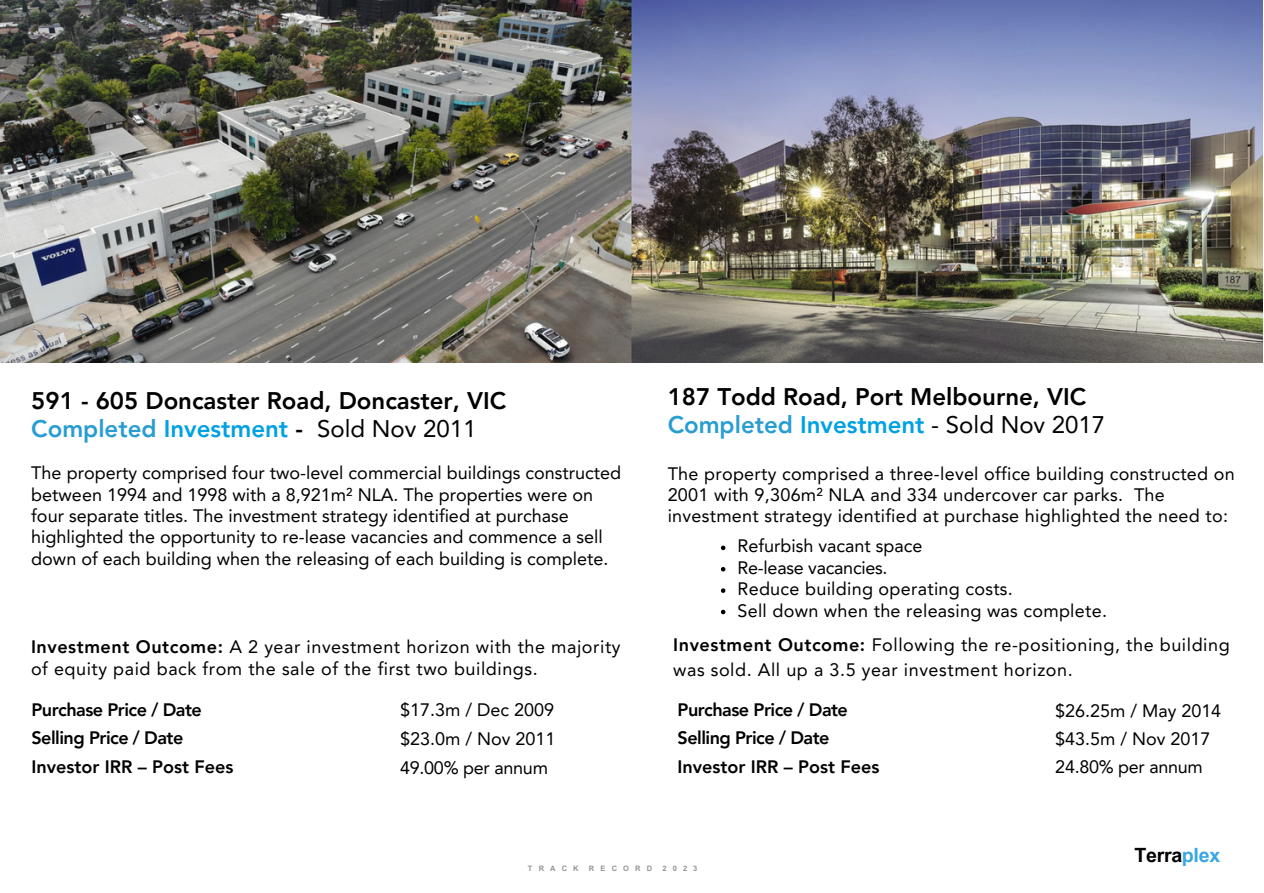
<style>
.page{position:relative;width:1264px;height:893px;background:#fff}
.page>*{position:absolute;margin:0;border:0;box-sizing:border-box;transform-origin:0 0}
.t1{font:800 24px/28.2px "Avenir LT Pro";color:#000}
.t2{font:24px "Avenir LT Pro";color:#000}
.t3{font:700 19.65px "Arial MT Pro";letter-spacing:-.015em;color:#000}
.t4{font:18px/21.3px "Avenir LT Pro";color:#000}
.t5{font:18px/21.3px "Avenir LT Pro";letter-spacing:.03em;color:#000}
.t6{font:800 18px "Avenir LT Pro";letter-spacing:-.03em;color:#000}
.t7{font:800 18px "Avenir LT Pro";color:#000}
.t8{font:700 7.5px "Arial MT Pro";letter-spacing:.82em;color:#939393}
.s1{color:#289dd2}
.s2{color:#00a1e4}
.s3{font-weight:400}
.s4{font-weight:800}
.s5{font-weight:800;color:#289dd2}
.s6{font-weight:800;color:#00a1e4}
.s7{color:#37a7e4}
</style>
<div class="page">
<img style="left:0;top:0;width:1262px;height:362px">
<svg style="left:721px;top:545px;width:4px;height:5px"></svg>
<svg style="left:721px;top:567px;width:4px;height:4px"></svg>
<svg style="left:721px;top:588px;width:4px;height:4px"></svg>
<svg style="left:721px;top:609px;width:4px;height:5px"></svg>
<p class="t1" style="left:31px;top:389px;width:476px">591 - 605 Doncaster Road, Doncaster, VIC<br><span class="s1">Completed</span> <span class="s2">Investment</span> - <span class="s3">Sold Nov 2011</span></p>
<p class="t4" style="left:31px;top:464px;width:591px">The property comprised four two-level commercial buildings constructed between 1994 and 1998 with a 8,921m² NLA. The properties were on four separate titles. The investment strategy identified at purchase highlighted the opportunity to re-lease vacancies and commence a sell down of each building when the releasing of each building is complete.</p>
<p class="t5" style="left:31px;top:637px;width:591px"><span class="s4">Investment Outcome:</span> A 2 year investment horizon with the majority of equity paid back from the sale of the first two buildings.</p>
<p class="t6" style="left:31px;top:701px;width:172px">Purchase Price / Date</p>
<p class="t4" style="left:400px;top:700px;width:156px">$17.3m / Dec 2009</p>
<p class="t6" style="left:31px;top:730px;width:153px">Selling Price / Date</p>
<p class="t4" style="left:400px;top:729px;width:157px">$23.0m / Nov 2011</p>
<p class="t7" style="left:31px;top:759px;width:203px">Investor IRR – Post Fees</p>
<p class="t4" style="left:400px;top:758px;width:149px">49.00% per annum</p>
<p class="t1" style="left:667px;top:384px;width:420px">187 Todd Road, Port Melbourne, VIC</p>
<p class="t2" style="left:667px;top:414px;width:439px"><span class="s5">Completed</span> <span class="s6">Investment</span> - Sold Nov 2017</p>
<p class="t4" style="left:667px;top:464px;width:568px">The property comprised a three-level office building constructed on<br>2001 with 9,306m² NLA and 334 undercover car parks. The investment strategy identified at purchase highlighted the need to:</p>
<p class="t4" style="left:737px;top:537px;width:187px">Refurbish vacant space</p>
<p class="t4" style="left:737px;top:558px;width:152px">Re-lease vacancies.</p>
<p class="t4" style="left:737px;top:579px;width:277px">Reduce building operating costs.</p>
<p class="t4" style="left:737px;top:601px;width:371px">Sell down when the releasing was complete.</p>
<p class="t5" style="left:673px;top:633px;width:558px;line-height:24.8px"><span class="s4">Investment Outcome:</span> Following the re-positioning, the building was sold. All up a 3.5 year investment horizon.</p>
<p class="t4" style="left:1055px;top:701px;width:167px">$26.25m / May 2014</p>
<p class="t4" style="left:1055px;top:729px;width:156px">$43.5m / Nov 2017</p>
<p class="t4" style="left:1055px;top:757px;width:149px">24.80% per annum</p>
<p class="t6" style="left:677px;top:701px;width:172px">Purchase Price / Date</p>
<p class="t6" style="left:677px;top:730px;width:153px">Selling Price / Date</p>
<p class="t7" style="left:677px;top:759px;width:203px">Investor IRR – Post Fees</p>
<p class="t8" style="left:528px;top:865px;width:52px">TRACK</p>
<p class="t8" style="left:589px;top:865px;width:65px">RECORD</p>
<p class="t8" style="left:662px;top:865px;width:37px">2023</p>
<p class="t3" style="left:1134px;top:847px;width:87px">Terra<span class="s7">plex</span></p>
</div>
